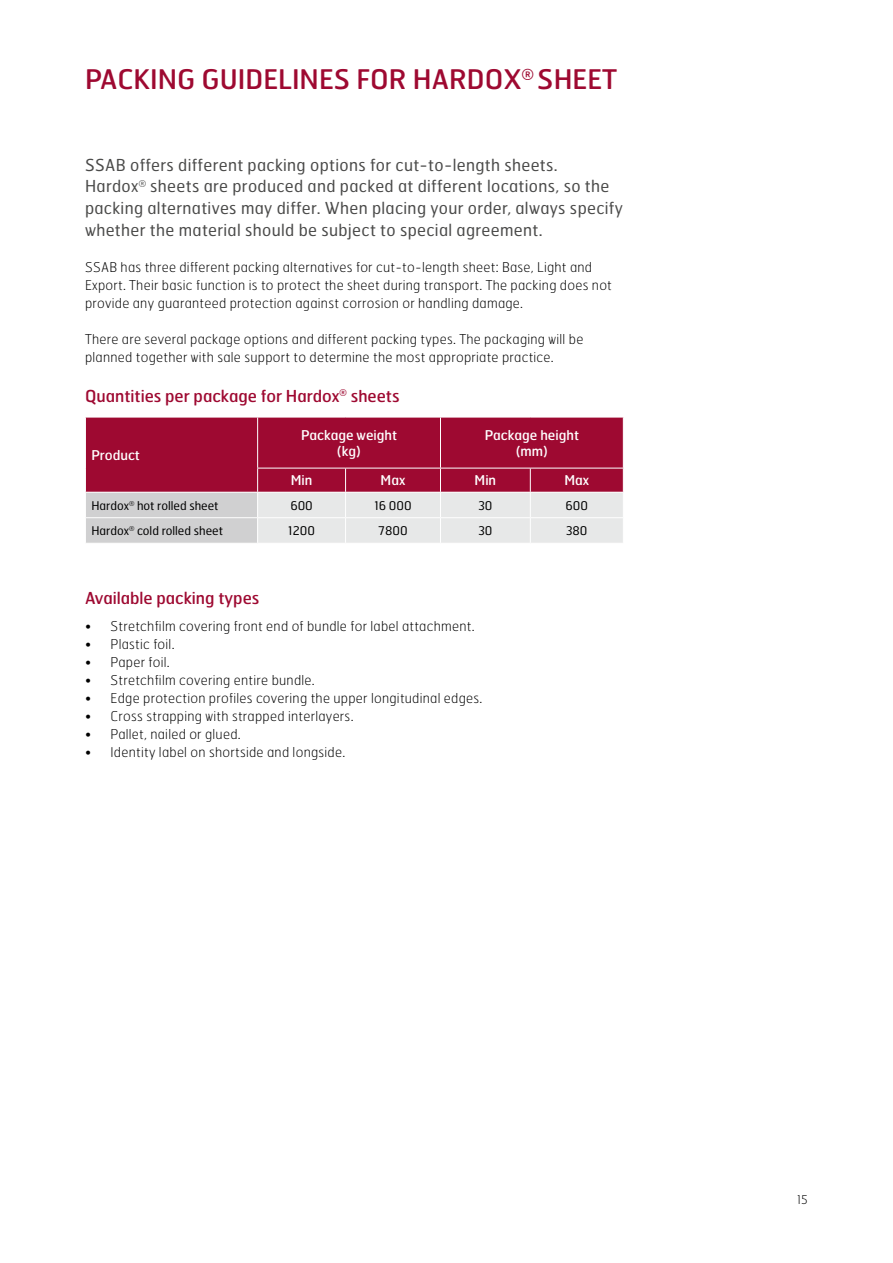
<style>
.page{position:relative;width:893px;height:1263px;background:#fff}
.page>*{position:absolute;margin:0;border:0;box-sizing:border-box;transform-origin:0 0}
.t1{font:27px "Hermes FB";color:#9e0931}
.t2{font:16.5px/21.8px "Hermes FB";letter-spacing:.02em;color:#4a4a49}
.t3{font:16.5px "Hermes FB";color:#9e0931}
.t4{font:100 13.5px/18px "Hermes FB";letter-spacing:.02em;color:#000}
.t5{font:13.5px/16.2px "Hermes FB";color:#fff;text-align:center}
.t6{font:12px "Hermes FB";color:#000}
.t7{font:100 12px "Hermes FB";color:#000}
</style>
<div class="page">
<svg style="left:85px;top:417px;width:539px;height:126px;background:#ba637b"></svg>
<hr style="left:85px;top:492px;width:173px;height:1px;background:#fff">
<hr style="left:258px;top:417px;width:88px;height:1px;background:#fff">
<hr style="left:346px;top:417px;width:94px;height:1px;background:#fff">
<hr style="left:440px;top:417px;width:90px;height:1px;background:#fff">
<hr style="left:530px;top:417px;width:94px;height:1px;background:#fff">
<hr style="left:623px;top:417px;width:1px;height:51px;background:#fff">
<hr style="left:257px;top:468px;width:89px;height:1px;background:#fff">
<hr style="left:346px;top:468px;width:94px;height:1px;background:#fff">
<hr style="left:440px;top:468px;width:90px;height:1px;background:#fff">
<hr style="left:530px;top:468px;width:94px;height:1px;background:#fff">
<h1 class="t1" style="left:85px;top:62px;width:534px">PACKING GUIDELINES FOR HARDOX<sup>®</sup> SHEET</h1>
<p class="t2" style="left:85px;top:153px;width:539px">SSAB offers different packing options for cut-to-length sheets.<br>Hardox<sup>®</sup> sheets are produced and packed at different locations, so the packing alternatives may differ. When placing your order, always specify whether the material should be subject to special agreement.</p>
<p class="t4" style="left:85px;top:258px;width:528px">SSAB has three different packing alternatives for cut-to-length sheet: Base, Light and<br>Export. Their basic function is to protect the sheet during transport. The packing does not provide any guaranteed protection against corrosion or handling damage.</p>
<p class="t4" style="left:85px;top:330px;width:500px">There are several package options and different packing types. The packaging will be planned together with sale support to determine the most appropriate practice.</p>
<p class="t3" style="left:85px;top:385px;width:316px">Quantities per package for Hardox<sup>®</sup> sheets</p>
<p class="t5" style="left:91px;top:446px;width:50px">Product</p>
<p class="t5" style="left:301px;top:426px;width:98px">Package weight (kg)</p>
<p class="t5" style="left:485px;top:426px;width:96px">Package height (mm)</p>
<p class="t5" style="left:291px;top:472px;width:23px">Min</p>
<p class="t5" style="left:381px;top:472px;width:26px">Max</p>
<p class="t5" style="left:475px;top:472px;width:23px">Min</p>
<p class="t5" style="left:564px;top:472px;width:26px">Max</p>
<p class="t6" style="left:91px;top:498px;width:129px">Hardox<sup>®</sup> hot rolled sheet</p>
<p class="t6" style="left:290px;top:498px;width:24px">600</p>
<p class="t6" style="left:374px;top:498px;width:39px">16 000</p>
<p class="t6" style="left:478px;top:498px;width:16px">30</p>
<p class="t6" style="left:566px;top:498px;width:24px">600</p>
<p class="t6" style="left:91px;top:523px;width:133px">Hardox<sup>®</sup> cold rolled sheet</p>
<p class="t6" style="left:288px;top:523px;width:28px">1200</p>
<p class="t6" style="left:378px;top:523px;width:31px">7800</p>
<p class="t6" style="left:478px;top:523px;width:16px">30</p>
<p class="t6" style="left:566px;top:523px;width:23px">380</p>
<p class="t3" style="left:85px;top:588px;width:176px">Available packing types</p>
<p class="t4" style="left:85px;top:617px;width:391px">• Stretchfilm covering front end of bundle for label attachment.</p>
<p class="t4" style="left:85px;top:635px;width:91px">• Plastic foil.</p>
<p class="t4" style="left:85px;top:653px;width:86px">• Paper foil.</p>
<p class="t4" style="left:85px;top:671px;width:231px">• Stretchfilm covering entire bundle.</p>
<p class="t4" style="left:85px;top:689px;width:399px">• Edge protection profiles covering the upper longitudinal edges.</p>
<p class="t4" style="left:85px;top:707px;width:270px">• Cross strapping with strapped interlayers.</p>
<p class="t4" style="left:85px;top:725px;width:157px">• Pallet, nailed or glued.</p>
<p class="t4" style="left:85px;top:743px;width:262px">• Identity label on shortside and longside.</p>
<p class="t7" style="left:797px;top:1192px;width:12px">15</p>
</div>
